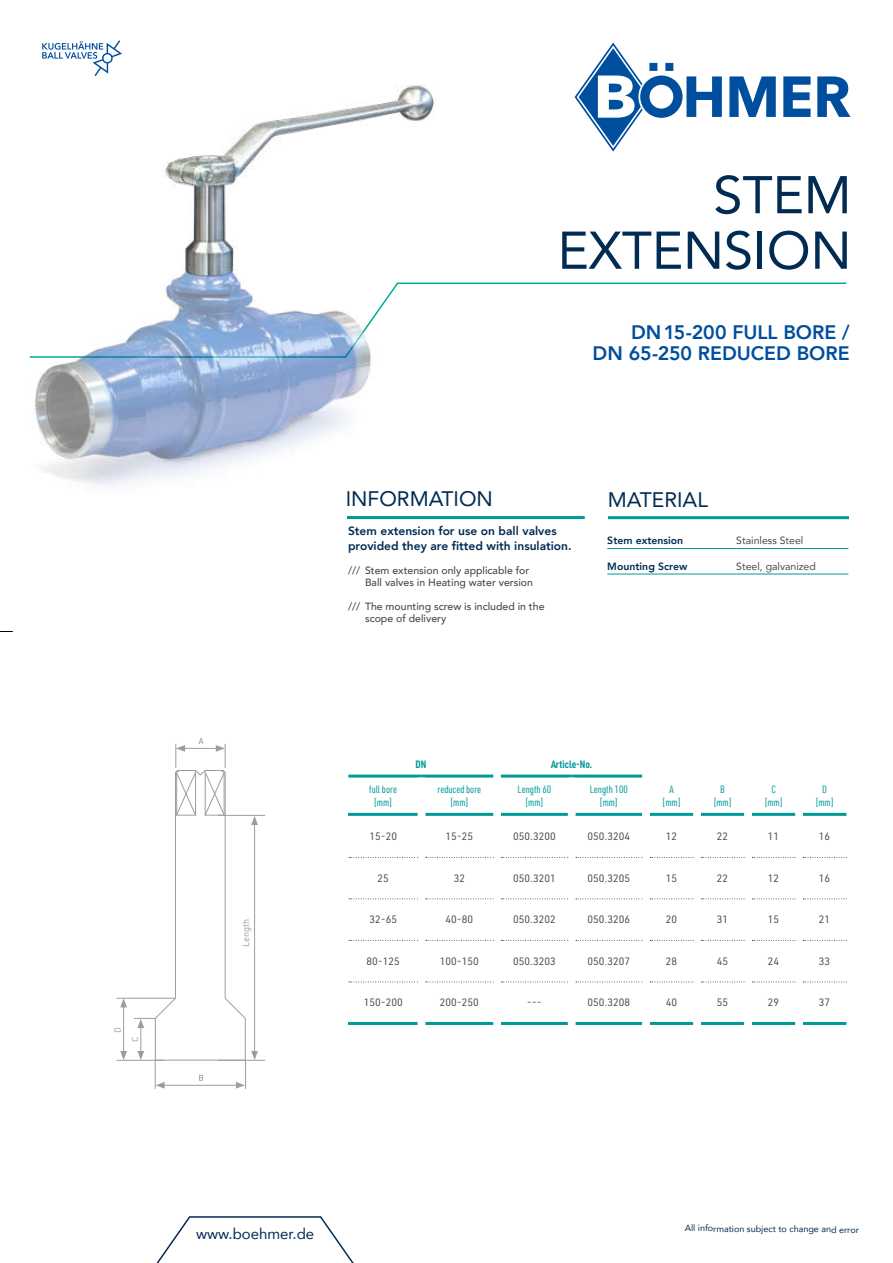
<style>
.page{position:relative;width:893px;height:1263px;background:#fff}
.page>*{position:absolute;margin:0;border:0;box-sizing:border-box;transform-origin:0 0}
.t1{font:52.5px/55.5px "Avenir";color:#002b53;text-align:right}
.t2{font:21px "Avenir";color:#002b53}
.t3{font:800 19.5px/21px "Avenir";color:#004e9e;text-align:right}
.t4{font:15px "Avenir";color:#002b53}
.t5{font:800 12px/15px "Avenir";color:#002b53}
.t6{font:10.5px "URWDIN";color:#494948}
.t7{font:500 10.5px/12px "Avenir";color:#494948}
.t8{font:10.5px/12.6px "URWDIN Cond";color:#009a97;text-align:center}
.t9{font:10.5px "Avenir";color:#494948}
.t10{font:800 10.5px "Avenir";color:#002b53}
.t11{font:700 10.5px "URWDIN Cond";color:#009a97}
.t12{font:9px "Avenir";color:#002b53}
.t13{font:9px "URWDIN";color:#9c9d9d}
.t14{font:8.7px "URWDIN";color:#9c9d9d}
</style>
<div class="page">
<svg style="left:0;top:631px;width:13px;height:1px"></svg>
<hr style="left:608px;top:516px;width:241px;height:3px;background:#009a97">
<hr style="left:347px;top:516px;width:238px;height:3px;background:#009a97">
<hr style="left:607px;top:548px;width:129px;height:1px;background:#009a97">
<hr style="left:736px;top:548px;width:112px;height:1px;background:#009a97">
<hr style="left:607px;top:574px;width:129px;height:1px;background:#009a97">
<hr style="left:736px;top:574px;width:112px;height:1px;background:#009a97">
<svg style="left:349px;top:857px;width:69px;height:1px"></svg>
<svg style="left:426px;top:857px;width:67px;height:1px"></svg>
<svg style="left:501px;top:857px;width:67px;height:1px"></svg>
<svg style="left:576px;top:857px;width:66px;height:1px"></svg>
<svg style="left:650px;top:857px;width:43px;height:1px"></svg>
<svg style="left:701px;top:857px;width:43px;height:1px"></svg>
<svg style="left:752px;top:857px;width:43px;height:1px"></svg>
<svg style="left:803px;top:857px;width:43px;height:1px"></svg>
<svg style="left:349px;top:898px;width:69px;height:1px"></svg>
<svg style="left:426px;top:898px;width:67px;height:1px"></svg>
<svg style="left:501px;top:898px;width:67px;height:1px"></svg>
<svg style="left:576px;top:898px;width:66px;height:1px"></svg>
<svg style="left:650px;top:898px;width:43px;height:1px"></svg>
<svg style="left:701px;top:898px;width:43px;height:1px"></svg>
<svg style="left:752px;top:898px;width:43px;height:1px"></svg>
<svg style="left:803px;top:898px;width:43px;height:1px"></svg>
<svg style="left:349px;top:940px;width:69px;height:1px"></svg>
<svg style="left:426px;top:940px;width:67px;height:1px"></svg>
<svg style="left:501px;top:940px;width:67px;height:1px"></svg>
<svg style="left:576px;top:940px;width:66px;height:1px"></svg>
<svg style="left:650px;top:940px;width:43px;height:1px"></svg>
<svg style="left:701px;top:940px;width:43px;height:1px"></svg>
<svg style="left:752px;top:940px;width:43px;height:1px"></svg>
<svg style="left:803px;top:940px;width:43px;height:1px"></svg>
<svg style="left:349px;top:981px;width:69px;height:1px"></svg>
<svg style="left:426px;top:981px;width:67px;height:1px"></svg>
<svg style="left:501px;top:981px;width:67px;height:1px"></svg>
<svg style="left:576px;top:981px;width:66px;height:1px"></svg>
<svg style="left:650px;top:981px;width:43px;height:1px"></svg>
<svg style="left:701px;top:981px;width:43px;height:1px"></svg>
<svg style="left:752px;top:981px;width:43px;height:1px"></svg>
<svg style="left:803px;top:981px;width:43px;height:1px"></svg>
<hr style="left:348px;top:774px;width:73px;height:3px;background:#009a97">
<hr style="left:348px;top:813px;width:70px;height:3px;background:#009a97">
<hr style="left:421px;top:774px;width:72px;height:3px;background:#009a97">
<hr style="left:501px;top:774px;width:71px;height:3px;background:#009a97">
<hr style="left:572px;top:774px;width:70px;height:3px;background:#009a97">
<hr style="left:425px;top:813px;width:68px;height:3px;background:#009a97">
<hr style="left:501px;top:813px;width:67px;height:3px;background:#009a97">
<hr style="left:575px;top:813px;width:67px;height:3px;background:#009a97">
<hr style="left:650px;top:813px;width:43px;height:3px;background:#009a97">
<hr style="left:701px;top:813px;width:43px;height:3px;background:#009a97">
<hr style="left:752px;top:813px;width:43px;height:3px;background:#009a97">
<hr style="left:803px;top:813px;width:43px;height:3px;background:#009a97">
<hr style="left:348px;top:1022px;width:70px;height:3px;background:#009a97">
<hr style="left:425px;top:1022px;width:68px;height:3px;background:#009a97">
<hr style="left:501px;top:1022px;width:67px;height:3px;background:#009a97">
<hr style="left:575px;top:1022px;width:67px;height:3px;background:#009a97">
<hr style="left:650px;top:1022px;width:43px;height:3px;background:#009a97">
<hr style="left:701px;top:1022px;width:43px;height:3px;background:#009a97">
<hr style="left:752px;top:1022px;width:43px;height:3px;background:#009a97">
<hr style="left:803px;top:1022px;width:43px;height:3px;background:#009a97">
<svg style="left:42px;top:40px;width:80px;height:35px"></svg>
<svg style="left:817px;top:76px;width:33px;height:41px"></svg>
<svg style="left:783px;top:76px;width:28px;height:41px"></svg>
<svg style="left:729px;top:76px;width:47px;height:41px"></svg>
<svg style="left:575px;top:43px;width:147px;height:109px"></svg>
<svg style="left:446px;top:282px;width:401px;height:2px"></svg>
<svg style="left:156px;top:1216px;width:198px;height:47px"></svg>
<img style="left:29px;top:75px;width:417px;height:411px">
<hr style="left:116px;top:1060px;width:48px;height:1px;background:#9c9d9d">
<hr style="left:218px;top:1060px;width:47px;height:1px;background:#9c9d9d">
<hr style="left:218px;top:815px;width:47px;height:1px;background:#9c9d9d">
<hr style="left:116px;top:998px;width:59px;height:1px;background:#9c9d9d">
<hr style="left:123px;top:1005px;width:1px;height:48px;background:#9c9d9d">
<svg style="left:120px;top:998px;width:7px;height:9px"></svg>
<svg style="left:120px;top:1051px;width:7px;height:9px"></svg>
<svg style="left:134px;top:738px;width:124px;height:351px"></svg>
<p class="t14" style="left:112px;top:1033px;width:7px;rotate:-90deg">D</p>
<p class="t14" style="left:129px;top:1042px;width:7px;rotate:-90deg">C</p>
<p class="t13" style="left:240px;top:947px;width:30px;rotate:-90deg">Length</p>
<h1 class="t1" style="left:558px;top:166px;width:295px">STEM<br>EXTENSION</h1>
<h3 class="t3" style="left:593px;top:322px;width:259px">DN15-200 FULL BORE /<br>DN 65-250 REDUCED BORE</h3>
<h2 class="t2" style="left:346px;top:482px;width:149px">INFORMATION</h2>
<h2 class="t2" style="left:608px;top:483px;width:101px">MATERIAL</h2>
<p class="t10" style="left:607px;top:532px;width:78px">Stem extension</p>
<p class="t9" style="left:736px;top:532px;width:69px">Stainless Steel</p>
<p class="t10" style="left:607px;top:558px;width:82px">Mounting Screw</p>
<p class="t9" style="left:736px;top:558px;width:81px">Steel, galvanized</p>
<p class="t5" style="left:348px;top:523px;width:225px">Stem extension for use on ball valves provided they are fitted with insulation.</p>
<p class="t7" style="left:365px;top:564px;width:170px;text-indent:-17px">/// Stem extension only applicable for<br>Ball valves in Heating water version</p>
<p class="t7" style="left:365px;top:600px;width:181px;text-indent:-17px">/// The mounting screw is included in the scope of delivery</p>
<p class="t11" style="left:415px;top:757px;width:12px">DN</p>
<p class="t11" style="left:551px;top:757px;width:43px">Article-No.</p>
<p class="t8" style="left:369px;top:783px;width:29px">full bore [mm]</p>
<p class="t8" style="left:437px;top:783px;width:45px">reduced bore [mm]</p>
<p class="t8" style="left:518px;top:783px;width:35px">Length 60 [mm]</p>
<p class="t8" style="left:590px;top:783px;width:39px">Length 100 [mm]</p>
<p class="t8" style="left:662px;top:783px;width:20px">A [mm]</p>
<p class="t8" style="left:713px;top:783px;width:20px">B [mm]</p>
<p class="t8" style="left:764px;top:783px;width:20px">C [mm]</p>
<p class="t8" style="left:815px;top:783px;width:20px">D [mm]</p>
<p class="t6" style="left:369px;top:830px;width:29px">15-20</p>
<p class="t6" style="left:445px;top:830px;width:29px">15-25</p>
<p class="t6" style="left:513px;top:830px;width:44px">050.3200</p>
<p class="t6" style="left:587px;top:830px;width:44px">050.3204</p>
<p class="t6" style="left:666px;top:830px;width:13px">12</p>
<p class="t6" style="left:717px;top:830px;width:13px">22</p>
<p class="t6" style="left:768px;top:830px;width:13px">11</p>
<p class="t6" style="left:819px;top:830px;width:13px">16</p>
<p class="t6" style="left:378px;top:871px;width:13px">25</p>
<p class="t6" style="left:454px;top:871px;width:13px">32</p>
<p class="t6" style="left:513px;top:871px;width:44px">050.3201</p>
<p class="t6" style="left:587px;top:871px;width:44px">050.3205</p>
<p class="t6" style="left:666px;top:871px;width:13px">15</p>
<p class="t6" style="left:717px;top:871px;width:13px">22</p>
<p class="t6" style="left:768px;top:871px;width:13px">12</p>
<p class="t6" style="left:819px;top:871px;width:13px">16</p>
<p class="t6" style="left:369px;top:913px;width:29px">32-65</p>
<p class="t6" style="left:445px;top:913px;width:29px">40-80</p>
<p class="t6" style="left:513px;top:913px;width:44px">050.3202</p>
<p class="t6" style="left:587px;top:913px;width:44px">050.3206</p>
<p class="t6" style="left:666px;top:913px;width:13px">20</p>
<p class="t6" style="left:717px;top:913px;width:13px">31</p>
<p class="t6" style="left:768px;top:913px;width:13px">15</p>
<p class="t6" style="left:819px;top:913px;width:13px">21</p>
<p class="t6" style="left:367px;top:954px;width:35px">80-125</p>
<p class="t6" style="left:440px;top:954px;width:41px">100-150</p>
<p class="t6" style="left:513px;top:954px;width:44px">050.3203</p>
<p class="t6" style="left:587px;top:954px;width:44px">050.3207</p>
<p class="t6" style="left:666px;top:954px;width:13px">28</p>
<p class="t6" style="left:717px;top:954px;width:13px">45</p>
<p class="t6" style="left:768px;top:954px;width:13px">24</p>
<p class="t6" style="left:819px;top:954px;width:13px">33</p>
<p class="t6" style="left:364px;top:996px;width:41px">150-200</p>
<p class="t6" style="left:440px;top:996px;width:41px">200-250</p>
<p class="t6" style="left:527px;top:996px;width:16px">---</p>
<p class="t6" style="left:587px;top:996px;width:44px">050.3208</p>
<p class="t6" style="left:666px;top:996px;width:13px">40</p>
<p class="t6" style="left:717px;top:996px;width:13px">55</p>
<p class="t6" style="left:768px;top:996px;width:13px">29</p>
<p class="t6" style="left:819px;top:996px;width:13px">37</p>
<h3 class="t4" style="left:196px;top:1221px;width:120px">www.boehmer.de</h3>
<p class="t12" style="left:685px;top:1220px;width:176px;rotate:1deg">All information subject to change and error</p>
</div>
